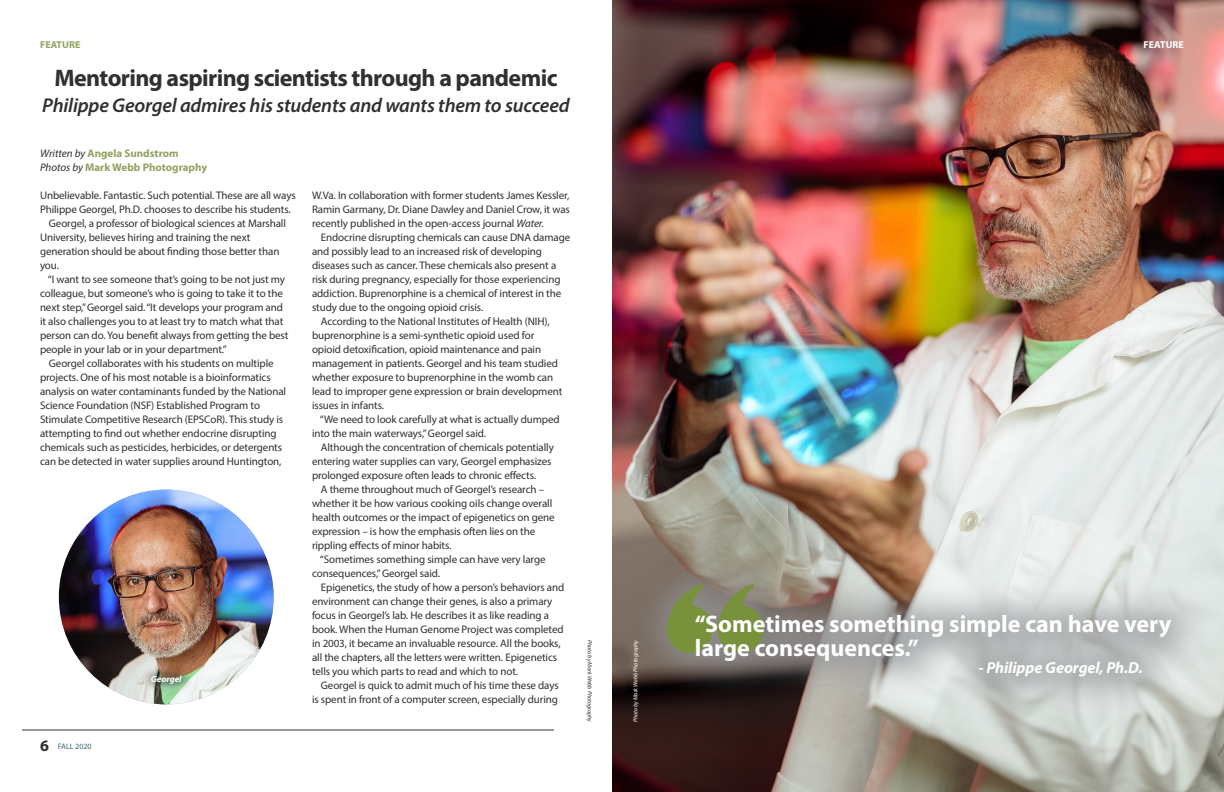
<style>
.page{position:relative;width:1224px;height:792px;background:#fff}
.page>*{position:absolute;margin:0;border:0;box-sizing:border-box;transform-origin:0 0}
.t1{font:700 24px/24px "Myriad Pro";color:#fff}
.t2{font:700 24px "Myriad Pro";letter-spacing:-.025em;color:#312f30}
.t3{font:italic 600 20px "Myriad Pro";letter-spacing:-.01em;color:#312f30}
.t4{font:italic 700 16px "Myriad Pro";letter-spacing:-.005em;color:#fff}
.t5{font:700 16px "Myriad Pro";color:#312f30}
.t6{font:11px/14px "Myriad Pro";letter-spacing:-.01em;color:#312f30}
.t7{font:700 11px/14px "Myriad Pro";color:#92a261}
.t8{font:700 10px "Myriad Pro";letter-spacing:.01em;color:#92a261}
.t9{font:700 10px "Myriad Pro";letter-spacing:.01em;color:#fff}
.t10{font:italic 700 9px "Myriad Pro";color:#fff}
.t11{font:8px "Myriad Pro";color:#356a75}
.t12{font:italic 6px "Myriad Pro";color:#fff}
.t13{font:italic 6px "Myriad Pro";color:#312f30}
.s1{font-weight:400;font-style:italic;color:#312f30}
.s2{font-style:italic}
</style>
<div class="page">
<img style="left:612px;top:0;width:612px;height:792px">
<img style="left:59px;top:490px;width:215px;height:214px;border-radius:107px">
<div style="left:631px;top:549px;width:580px;height:168px;background:#939598;opacity:.75"></div>
<svg style="left:666px;top:584px;width:97px;height:69px;background:#7d8b55"></svg>
<hr style="left:22px;top:730px;width:532px;height:1px;background:#312f30">
<div style="left:140px;top:665px;width:53px;height:30px;background:#3e3e3f;opacity:.75"></div>
<p class="t8" style="left:40px;top:38px;width:42px">FEATURE</p>
<p class="t9" style="left:1143px;top:38px;width:42px">FEATURE</p>
<p class="t2" style="left:54px;top:62px;width:505px">Mentoring aspiring scientists through a pandemic</p>
<p class="t3" style="left:42px;top:92px;width:529px">Philippe Georgel admires his students and wants them to succeed</p>
<p class="t7" style="left:40px;top:146px;width:169px"><span class="s1">Written by</span> Angela Sundstrom<br><span class="s1">Photos by</span> Mark Webb Photography</p>
<p class="t6" style="left:40px;top:188px;width:257px">Unbelievable. Fantastic. Such potential. These are all ways<br>Philippe Georgel, Ph.D. chooses to describe his students.</p>
<p class="t6" style="left:40px;top:216px;width:248px;text-indent:9px">Georgel, a professor of biological sciences at Marshall University, believes hiring and training the next generation should be about finding those better than you.</p>
<p class="t6" style="left:40px;top:272px;width:250px;text-indent:8px">“I want to see someone that’s going to be not just my colleague, but someone’s who is going to take it to the next step,” Georgel said. “It develops your program and it also challenges you to at least try to match what that person can do. You benefit always from getting the best people in your lab or in your department.”</p>
<p class="t6" style="left:40px;top:356px;width:248px;text-indent:9px">Georgel collaborates with his students on multiple projects. One of his most notable is a bioinformatics analysis on water contaminants funded by the National Science Foundation (NSF) Established Program to Stimulate Competitive Research (EPSCoR). This study is attempting to find out whether endocrine disrupting chemicals such as pesticides, herbicides, or detergents can be detected in water supplies around Huntington,</p>
<p class="t5" style="left:40px;top:735px;width:10px">6</p>
<p class="t11" style="left:58px;top:742px;width:35px">FALL 2020</p>
<p class="t10" style="left:151px;top:673px;width:32px">Georgel</p>
<p class="t6" style="left:312px;top:188px;width:259px;text-align:justify">W.Va. In collaboration with former students James Kessler, Ramin Garmany, Dr. Diane Dawley and Daniel Crow, it was recently published in the open-access journal <span class="s2">Water.</span></p>
<p class="t6" style="left:312px;top:230px;width:260px;text-indent:9px">Endocrine disrupting chemicals can cause DNA damage and possibly lead to an increased risk of developing diseases such as cancer. These chemicals also present a risk during pregnancy, especially for those experiencing addiction. Buprenorphine is a chemical of interest in the study due to the ongoing opioid crisis.</p>
<p class="t6" style="left:312px;top:314px;width:252px;text-indent:9px">According to the National Institutes of Health (NIH), buprenorphine is a semi-synthetic opioid used for opioid detoxification, opioid maintenance and pain management in patients. Georgel and his team studied whether exposure to buprenorphine in the womb can lead to improper gene expression or brain development issues in infants.</p>
<p class="t6" style="left:312px;top:412px;width:249px;text-indent:8px">“We need to look carefully at what is actually dumped into the main waterways,” Georgel said.</p>
<p class="t6" style="left:312px;top:440px;width:243px;text-indent:9px">Although the concentration of chemicals potentially entering water supplies can vary, Georgel emphasizes prolonged exposure often leads to chronic effects.</p>
<p class="t6" style="left:312px;top:482px;width:244px;text-indent:9px">A theme throughout much of Georgel’s research – whether it be how various cooking oils change overall health outcomes or the impact of epigenetics on gene expression – is how the emphasis often lies on the rippling effects of minor habits.</p>
<p class="t6" style="left:312px;top:552px;width:235px;text-indent:8px">“Sometimes something simple can have very large consequences,” Georgel said.</p>
<p class="t6" style="left:312px;top:580px;width:254px;text-indent:9px">Epigenetics, the study of how a person’s behaviors and environment can change their genes, is also a primary focus in Georgel’s lab. He describes it as like reading a book. When the Human Genome Project was completed in 2003, it became an invaluable resource. All the books, all the chapters, all the letters were written. Epigenetics tells you which parts to read and which to not.</p>
<p class="t6" style="left:312px;top:678px;width:248px;text-align:right">Georgel is quick to admit much of his time these days is spent in front of a computer screen, especially during</p>
<p class="t13" style="left:593px;top:640px;width:84px;rotate:90deg">Photo by Mark Webb Photography</p>
<p class="t12" style="left:632px;top:722px;width:84px;rotate:-90deg">Photo by Mark Webb Photography</p>
<p class="t1" style="left:695px;top:612px;width:478px">“Sometimes something simple can have very large consequences.”</p>
<p class="t4" style="left:978px;top:658px;width:166px">- Philippe Georgel, Ph.D.</p>
</div>
